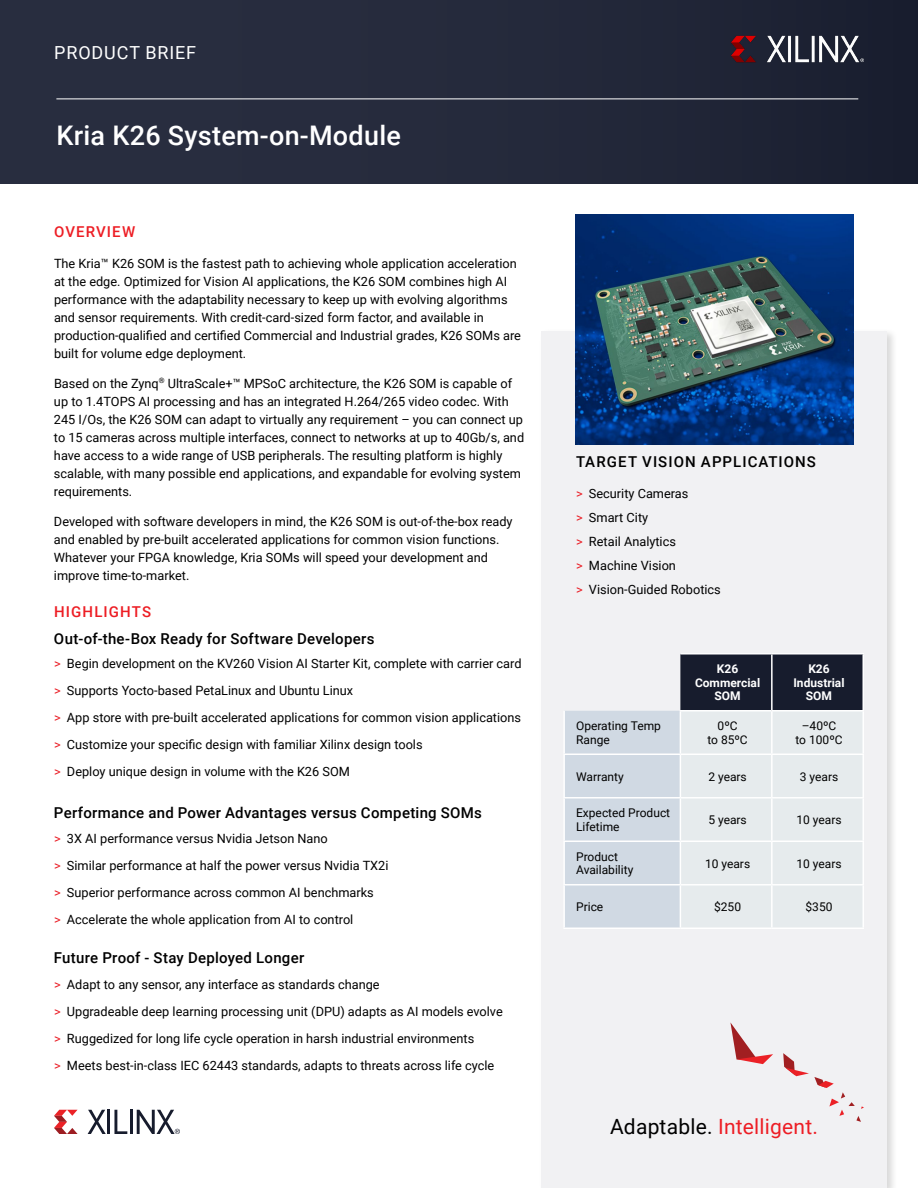
<style>
.page{position:relative;width:918px;height:1188px;background:#fff}
.page>*{position:absolute;margin:0;border:0;box-sizing:border-box;transform-origin:0 0}
.t1{font:500 27px "Roboto";letter-spacing:.01em;color:#fff}
.t2{font:21px "Roboto";letter-spacing:.01em;color:#ed1d24}
.t3{font:18px "Roboto";letter-spacing:.045em;color:#fff}
.t4{font:500 15px "Roboto";letter-spacing:.02em;color:#000}
.t5{font:500 15px "Roboto";letter-spacing:.07em;color:#000}
.t6{font:500 15px "Roboto";letter-spacing:.07em;color:#ed1d24}
.t7{font:12.75px/18px "Roboto";color:#000}
.t8{font:12px/13.5px "Roboto";color:#000}
.t9{font:700 12px/13.5px "Roboto";color:#fff;text-align:center}
.s1{color:#ea1d25}
.s2{color:#000}
</style>
<div class="page">
<div style="left:539px;top:327px;width:359px;height:861px;background:#000;opacity:.15"></div>
<div style="left:541px;top:331px;width:346px;height:857px;background:#f1f1f3"></div>
<div style="left:0;top:0;width:918px;height:184px;background:#262b3c"></div>
<svg style="left:54px;top:1110px;width:24px;height:24px"></svg>
<svg style="left:88px;top:1110px;width:18px;height:24px"></svg>
<hr style="left:108px;top:1110px;width:2px;height:24px;background:#171c2d">
<svg style="left:114px;top:1110px;width:13px;height:24px"></svg>
<hr style="left:130px;top:1110px;width:3px;height:24px;background:#171c2d">
<svg style="left:137px;top:1110px;width:43px;height:24px"></svg>
<img style="left:731px;top:35px;width:133px;height:28px">
<svg style="left:783px;top:1053px;width:81px;height:69px"></svg>
<svg style="left:730px;top:1022px;width:43px;height:42px"></svg>
<hr style="left:56px;top:99px;width:802px;height:1px;background:#fff">
<img style="left:576px;top:214px;width:278px;height:230px">
<svg style="left:565px;top:655px;width:297px;height:272px"></svg>
<hr style="left:563px;top:711px;width:2px;height:43px;background:#fff">
<hr style="left:563px;top:754px;width:117px;height:1px;background:#fff">
<hr style="left:563px;top:755px;width:2px;height:42px;background:#fff">
<hr style="left:563px;top:797px;width:117px;height:2px;background:#fff">
<hr style="left:563px;top:799px;width:2px;height:42px;background:#fff">
<hr style="left:563px;top:841px;width:117px;height:1px;background:#fff">
<hr style="left:563px;top:842px;width:2px;height:42px;background:#fff">
<hr style="left:563px;top:884px;width:117px;height:2px;background:#fff">
<hr style="left:563px;top:886px;width:2px;height:42px;background:#fff">
<hr style="left:563px;top:928px;width:117px;height:1px;background:#fff">
<hr style="left:771px;top:655px;width:2px;height:55px;background:#fff">
<hr style="left:862px;top:655px;width:2px;height:55px;background:#fff">
<hr style="left:680px;top:712px;width:1px;height:42px;background:#fff">
<hr style="left:771px;top:712px;width:2px;height:42px;background:#fff">
<hr style="left:862px;top:712px;width:2px;height:42px;background:#fff">
<hr style="left:680px;top:754px;width:92px;height:1px;background:#fff">
<hr style="left:680px;top:755px;width:1px;height:42px;background:#fff">
<hr style="left:772px;top:754px;width:92px;height:1px;background:#fff">
<hr style="left:771px;top:755px;width:2px;height:42px;background:#fff">
<hr style="left:862px;top:755px;width:2px;height:42px;background:#fff">
<hr style="left:680px;top:797px;width:92px;height:2px;background:#fff">
<hr style="left:680px;top:799px;width:1px;height:42px;background:#fff">
<hr style="left:772px;top:797px;width:92px;height:2px;background:#fff">
<hr style="left:771px;top:799px;width:2px;height:42px;background:#fff">
<hr style="left:862px;top:799px;width:2px;height:42px;background:#fff">
<hr style="left:680px;top:841px;width:92px;height:1px;background:#fff">
<hr style="left:680px;top:842px;width:1px;height:42px;background:#fff">
<hr style="left:772px;top:841px;width:92px;height:1px;background:#fff">
<hr style="left:771px;top:842px;width:2px;height:42px;background:#fff">
<hr style="left:862px;top:842px;width:2px;height:42px;background:#fff">
<hr style="left:680px;top:884px;width:92px;height:2px;background:#fff">
<hr style="left:680px;top:886px;width:1px;height:42px;background:#fff">
<hr style="left:772px;top:884px;width:92px;height:2px;background:#fff">
<hr style="left:771px;top:886px;width:2px;height:42px;background:#fff">
<hr style="left:862px;top:886px;width:2px;height:42px;background:#fff">
<hr style="left:680px;top:928px;width:92px;height:1px;background:#fff">
<hr style="left:772px;top:928px;width:92px;height:1px;background:#fff">
<hr style="left:680px;top:653px;width:92px;height:2px;background:#fff">
<hr style="left:772px;top:653px;width:92px;height:2px;background:#fff">
<hr style="left:680px;top:710px;width:92px;height:2px;background:#fff">
<hr style="left:772px;top:710px;width:92px;height:2px;background:#fff">
<h3 class="t3" style="left:54px;top:40px;width:143px">PRODUCT BRIEF</h3>
<h1 class="t1" style="left:56px;top:116px;width:346px">Kria K26 System-on-Module</h1>
<p class="t6" style="left:54px;top:221px;width:83px">OVERVIEW</p>
<p class="t7" style="left:54px;top:254px;width:469px">The Kria™ K26 SOM is the fastest path to achieving whole application acceleration at the edge. Optimized for Vision AI applications, the K26 SOM combines high AI performance with the adaptability necessary to keep up with evolving algorithms and sensor requirements. With credit-card-sized form factor, and available in production-qualified and certified Commercial and Industrial grades, K26 SOMs are built for volume edge deployment.</p>
<p class="t7" style="left:54px;top:374px;width:472px">Based on the Zynq<sup>®</sup> UltraScale+™ MPSoC architecture, the K26 SOM is capable of up to 1.4TOPS AI processing and has an integrated H.264/265 video codec. With 245 I/Os, the K26 SOM can adapt to virtually any requirement – you can connect up to 15 cameras across multiple interfaces, connect to networks at up to 40Gb/s, and have access to a wide range of USB peripherals. The resulting platform is highly scalable, with many possible end applications, and expandable for evolving system requirements.</p>
<p class="t7" style="left:54px;top:512px;width:460px">Developed with software developers in mind, the K26 SOM is out-of-the-box ready and enabled by pre-built accelerated applications for common vision functions.<br>Whatever your FPGA knowledge, Kria SOMs will speed your development and improve time-to-market.</p>
<p class="t6" style="left:54px;top:601px;width:98px">HIGHLIGHTS</p>
<p class="t4" style="left:54px;top:628px;width:322px">Out-of-the-Box Ready for Software Developers</p>
<p class="t7" style="left:54px;top:650px;width:469px;line-height:27px"><span class="s1">&gt;</span> Begin development on the KV260 Vision AI Starter Kit, complete with carrier card <span class="s1">&gt;</span> Supports Yocto-based PetaLinux and Ubuntu Linux<br><span class="s1">&gt;</span> App store with pre-built accelerated applications for common vision applications <span class="s1">&gt;</span> Customize your specific design with familiar Xilinx design tools<br><span class="s1">&gt;</span> Deploy unique design in volume with the K26 SOM</p>
<p class="t4" style="left:54px;top:802px;width:430px">Performance and Power Advantages versus Competing SOMs</p>
<p class="t7" style="left:54px;top:825px;width:336px;line-height:27px"><span class="s1">&gt;</span> 3X AI performance versus Nvidia Jetson Nano<br><span class="s1">&gt;</span> Similar performance at half the power versus Nvidia TX2i <span class="s1">&gt;</span> Superior performance across common AI benchmarks<br><span class="s1">&gt;</span> Accelerate the whole application from AI to control</p>
<p class="t4" style="left:54px;top:948px;width:252px">Future Proof - Stay Deployed Longer</p>
<p class="t7" style="left:54px;top:970px;width:450px;line-height:27px"><span class="s1">&gt;</span> Adapt to any sensor, any interface as standards change<br><span class="s1">&gt;</span> Upgradeable deep learning processing unit (DPU) adapts as AI models evolve <span class="s1">&gt;</span> Ruggedized for long life cycle operation in harsh industrial environments<br><span class="s1">&gt;</span> Meets best-in-class IEC 62443 standards, adapts to threats across life cycle</p>
<p class="t5" style="left:576px;top:451px;width:241px">TARGET VISION APPLICATIONS</p>
<p class="t7" style="left:576px;top:481px;width:146px;line-height:24px"><span class="s1">&gt;</span> Security Cameras<br><span class="s1">&gt;</span> Smart City<br><span class="s1">&gt;</span> Retail Analytics<br><span class="s1">&gt;</span> Machine Vision<br><span class="s1">&gt;</span> Vision-Guided Robotics</p>
<p class="t9" style="left:695px;top:662px;width:67px">K26<br>Commercial<br>SOM</p>
<p class="t9" style="left:793px;top:662px;width:53px">K26<br>Industrial<br>SOM</p>
<p class="t8" style="left:576px;top:719px;width:86px">Operating Temp<br>Range</p>
<p class="t8" style="left:707px;top:719px;width:42px;text-align:center">0ºC<br>to 85ºC</p>
<p class="t8" style="left:795px;top:719px;width:49px;text-align:center">–40ºC to 100ºC</p>
<p class="t8" style="left:576px;top:769px;width:49px">Warranty</p>
<p class="t8" style="left:708px;top:769px;width:40px">2 years</p>
<p class="t8" style="left:800px;top:769px;width:40px">3 years</p>
<p class="t8" style="left:576px;top:806px;width:96px">Expected Product<br>Lifetime</p>
<p class="t8" style="left:708px;top:813px;width:40px">5 years</p>
<p class="t8" style="left:796px;top:813px;width:47px">10 years</p>
<p class="t8" style="left:576px;top:849px;width:59px">Product<br>Availability</p>
<p class="t8" style="left:705px;top:856px;width:47px">10 years</p>
<p class="t8" style="left:796px;top:856px;width:47px">10 years</p>
<p class="t8" style="left:576px;top:900px;width:29px">Price</p>
<p class="t8" style="left:714px;top:900px;width:28px">$250</p>
<p class="t8" style="left:806px;top:900px;width:28px">$350</p>
<h2 class="t2" style="left:610px;top:1112px;width:209px"><span class="s2">Adaptable.</span> Intelligent.</h2>
</div>
